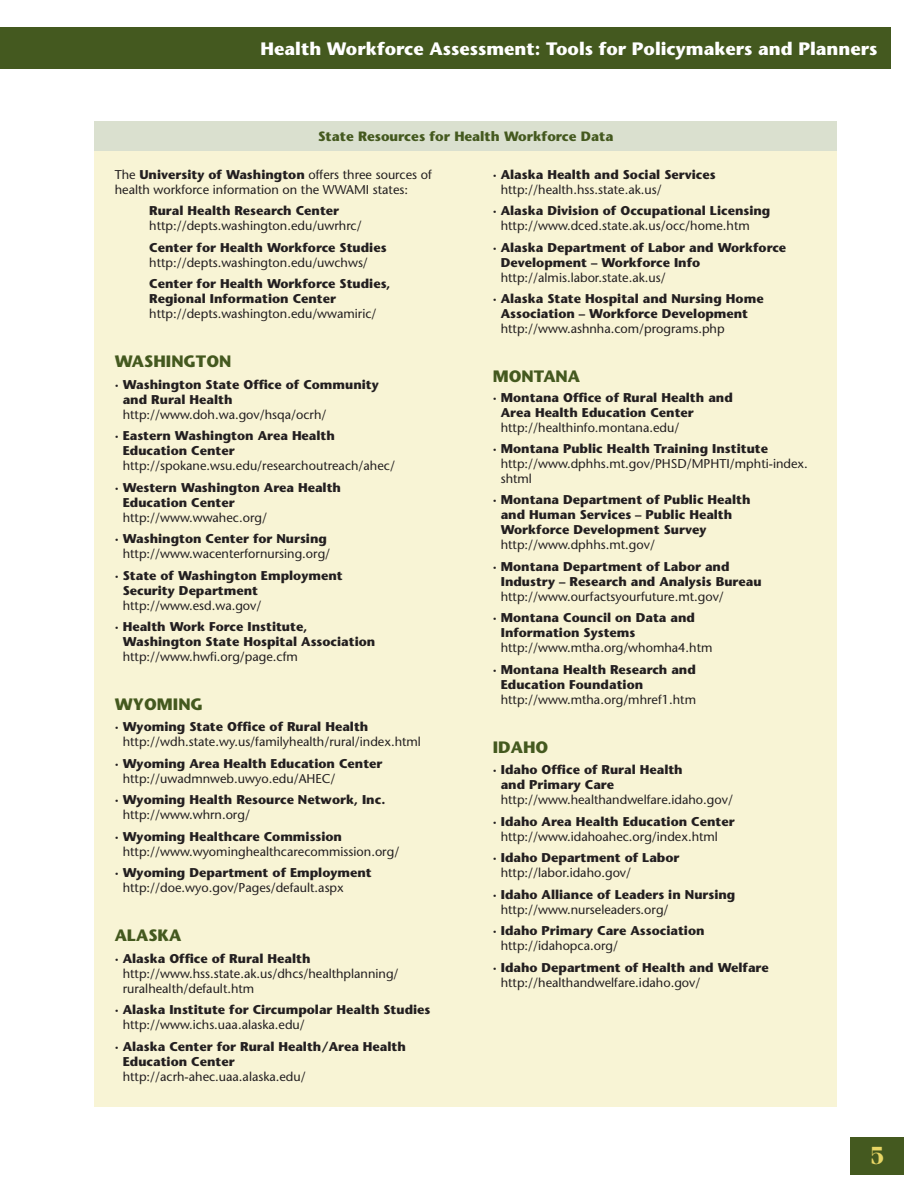
<style>
.page{position:relative;width:918px;height:1188px;background:#fff}
.page>*{position:absolute;margin:0;border:0;box-sizing:border-box;transform-origin:0 0}
.t1{font:700 21px "Fenice";color:#e8d665}
.t2{font:700 18px "Stone Sans";color:#fff}
.StoneSubHeads{font:700 16.5px "Stone Sans";color:#44591f}
.Figure_Heads{font:700 13.5px "Stone Sans";color:#44591f}
.tabletext{font:700 12.75px/15px "Stone Sans";color:#231f20}
.tabletext-2{font:12.75px/15px "Stone Sans";color:#231f20}
.s1{font-weight:700}
.s2{font-weight:400}
</style>
<div class="page">
<div style="left:0;top:27px;width:891px;height:42px;background:#44591f"></div>
<div style="left:94px;top:122px;width:743px;height:985px;background:#f8f4d5"></div>
<div style="left:94px;top:122px;width:743px;height:29px;background:#dae0cf"></div>
<div style="left:850px;top:1137px;width:54px;height:37px;background:#44591f"></div>
<h2 class="t2" style="left:329px;top:37px;width:509px">The Rural Health Workforce: Does It Meet Rural Needs?</h2>
<h2 class="t2" style="left:261px;top:37px;width:618px">Health Workforce Assessment: Tools for Policymakers and Planners</h2>
<p class="Figure_Heads" style="left:318px;top:128px;width:297px">State Resources for Health Workforce Data</p>
<p class="tabletext-2" style="left:115px;top:167px;width:319px">The <span class="s1">University of Washington</span> offers three sources of health workforce information on the WWAMI states:</p>
<p class="tabletext-2" style="left:149px;top:203px;width:214px"><span class="s1">Rural Health Research Center </span>http://depts.washington.edu/uwrhrc/</p>
<p class="tabletext-2" style="left:149px;top:240px;width:239px"><span class="s1">Center for Health Workforce Studies </span>http://depts.washington.edu/uwchws/</p>
<p class="tabletext" style="left:149px;top:276px;width:243px">Center for Health Workforce Studies,<br>Regional Information Center <span class="s2">http://depts.washington.edu/wwamiric/</span></p>
<p class="StoneSubHeads" style="left:115px;top:351px;width:118px">WASHINGTON</p>
<p class="tabletext" style="left:123px;top:376px;width:258px;text-indent:-8px">· Washington State Office of Community and Rural Health <span class="s2">http://www.doh.wa.gov/hsqa/ocrh/</span></p>
<p class="tabletext-2" style="left:123px;top:428px;width:274px;text-indent:-8px"><span class="s1">· Eastern Washington Area Health<br>Education Center </span>http://spokane.wsu.edu/researchoutreach/ahec/</p>
<p class="tabletext" style="left:123px;top:479px;width:220px;text-indent:-8px">· Western Washington Area Health<br>Education Center <span class="s2">http://www.wwahec.org/</span></p>
<p class="tabletext-2" style="left:115px;top:531px;width:217px;text-align:right"><span class="s1">· Washington Center for Nursing </span>http://www.wacenterfornursing.org/</p>
<p class="tabletext" style="left:123px;top:567px;width:221px;text-indent:-8px">· State of Washington Employment<br>Security Department <span class="s2">http://www.esd.wa.gov/</span></p>
<p class="tabletext" style="left:123px;top:619px;width:254px;text-indent:-8px">· Health Work Force Institute,<br>Washington State Hospital Association <span class="s2">http://www.hwfi.org/page.cfm</span></p>
<p class="StoneSubHeads" style="left:115px;top:694px;width:90px">WYOMING</p>
<p class="tabletext-2" style="left:123px;top:719px;width:300px;text-indent:-8px"><span class="s1">· Wyoming State Office of Rural Health </span>http://wdh.state.wy.us/familyhealth/rural/index.html</p>
<p class="tabletext" style="left:123px;top:756px;width:261px;text-indent:-8px">· Wyoming Area Health Education Center <span class="s2">http://uwadmnweb.uwyo.edu/AHEC/</span></p>
<p class="tabletext" style="left:123px;top:792px;width:264px;text-indent:-8px">· Wyoming Health Resource Network, Inc. <span class="s2">http://www.whrn.org/</span></p>
<p class="tabletext-2" style="left:123px;top:829px;width:278px;text-indent:-8px"><span class="s1">· Wyoming Healthcare Commission </span>http://www.wyominghealthcarecommission.org/</p>
<p class="tabletext-2" style="left:123px;top:865px;width:251px;text-indent:-8px"><span class="s1">· Wyoming Department of Employment </span>http://doe.wyo.gov/Pages/default.aspx</p>
<p class="StoneSubHeads" style="left:115px;top:925px;width:68px">ALASKA</p>
<p class="tabletext-2" style="left:123px;top:950px;width:277px;text-indent:-8px"><span class="s1">· Alaska Office of Rural Health </span>http://www.hss.state.ak.us/dhcs/healthplanning/ ruralhealth/default.htm</p>
<p class="tabletext" style="left:123px;top:1002px;width:309px;text-indent:-8px">· Alaska Institute for Circumpolar Health Studies <span class="s2">http://www.ichs.uaa.alaska.edu/</span></p>
<p class="tabletext" style="left:123px;top:1038px;width:285px;text-indent:-8px">· Alaska Center for Rural Health/Area Health<br>Education Center <span class="s2">http://acrh-ahec.uaa.alaska.edu/</span></p>
<p class="tabletext" style="left:501px;top:167px;width:217px;text-indent:-8px">· Alaska Health and Social Services <span class="s2">http://health.hss.state.ak.us/</span></p>
<p class="tabletext-2" style="left:501px;top:203px;width:271px;text-indent:-8px"><span class="s1">· Alaska Division of Occupational Licensing </span>http://www.dced.state.ak.us/occ/home.htm</p>
<p class="tabletext" style="left:501px;top:240px;width:287px;text-indent:-8px">· Alaska Department of Labor and Workforce<br>Development – Workforce Info <span class="s2">http://almis.labor.state.ak.us/</span></p>
<p class="tabletext" style="left:501px;top:291px;width:264px;text-indent:-8px">· Alaska State Hospital and Nursing Home<br>Association – Workforce Development <span class="s2">http://www.ashnha.com/programs.php</span></p>
<p class="StoneSubHeads" style="left:493px;top:366px;width:89px">MONTANA</p>
<p class="tabletext" style="left:501px;top:389px;width:234px;text-indent:-8px">· Montana Office of Rural Health and<br>Area Health Education Center <span class="s2">http://healthinfo.montana.edu/</span></p>
<p class="tabletext-2" style="left:501px;top:441px;width:309px;text-indent:-8px"><span class="s1">· Montana Public Health Training Institute </span>http://www.dphhs.mt.gov/PHSD/MPHTI/mphti-index. shtml</p>
<p class="tabletext" style="left:501px;top:492px;width:251px;text-indent:-8px">· Montana Department of Public Health and Human Services – Public Health<br>Workforce Development Survey <span class="s2">http://www.dphhs.mt.gov/</span></p>
<p class="tabletext" style="left:501px;top:559px;width:262px;text-indent:-8px">· Montana Department of Labor and<br>Industry – Research and Analysis Bureau <span class="s2">http://www.ourfactsyourfuture.mt.gov/</span></p>
<p class="tabletext" style="left:501px;top:610px;width:213px;text-indent:-8px">· Montana Council on Data and<br>Information Systems <span class="s2">http://www.mtha.org/whomha4.htm</span></p>
<p class="tabletext" style="left:501px;top:662px;width:197px;text-indent:-8px">· Montana Health Research and<br>Education Foundation <span class="s2">http://www.mtha.org/mhref1.htm</span></p>
<p class="StoneSubHeads" style="left:493px;top:737px;width:57px">IDAHO</p>
<p class="tabletext" style="left:501px;top:762px;width:234px;text-indent:-8px">· Idaho Office of Rural Health<br>and Primary Care <span class="s2">http://www.healthandwelfare.idaho.gov/</span></p>
<p class="tabletext-2" style="left:501px;top:814px;width:235px;text-indent:-8px"><span class="s1">· Idaho Area Health Education Center </span>http://www.idahoahec.org/index.html</p>
<p class="tabletext" style="left:501px;top:850px;width:180px;text-indent:-8px">· Idaho Department of Labor <span class="s2">http://labor.idaho.gov/</span></p>
<p class="tabletext" style="left:501px;top:886px;width:236px;text-indent:-8px">· Idaho Alliance of Leaders in Nursing <span class="s2">http://www.nurseleaders.org/</span></p>
<p class="tabletext" style="left:501px;top:923px;width:205px;text-indent:-8px">· Idaho Primary Care Association <span class="s2">http://idahopca.org/</span></p>
<p class="tabletext" style="left:501px;top:959px;width:270px;text-indent:-8px">· Idaho Department of Health and Welfare <span class="s2">http://healthandwelfare.idaho.gov/</span></p>
<h1 class="t1" style="left:871px;top:1142px;width:14px">5</h1>
</div>
